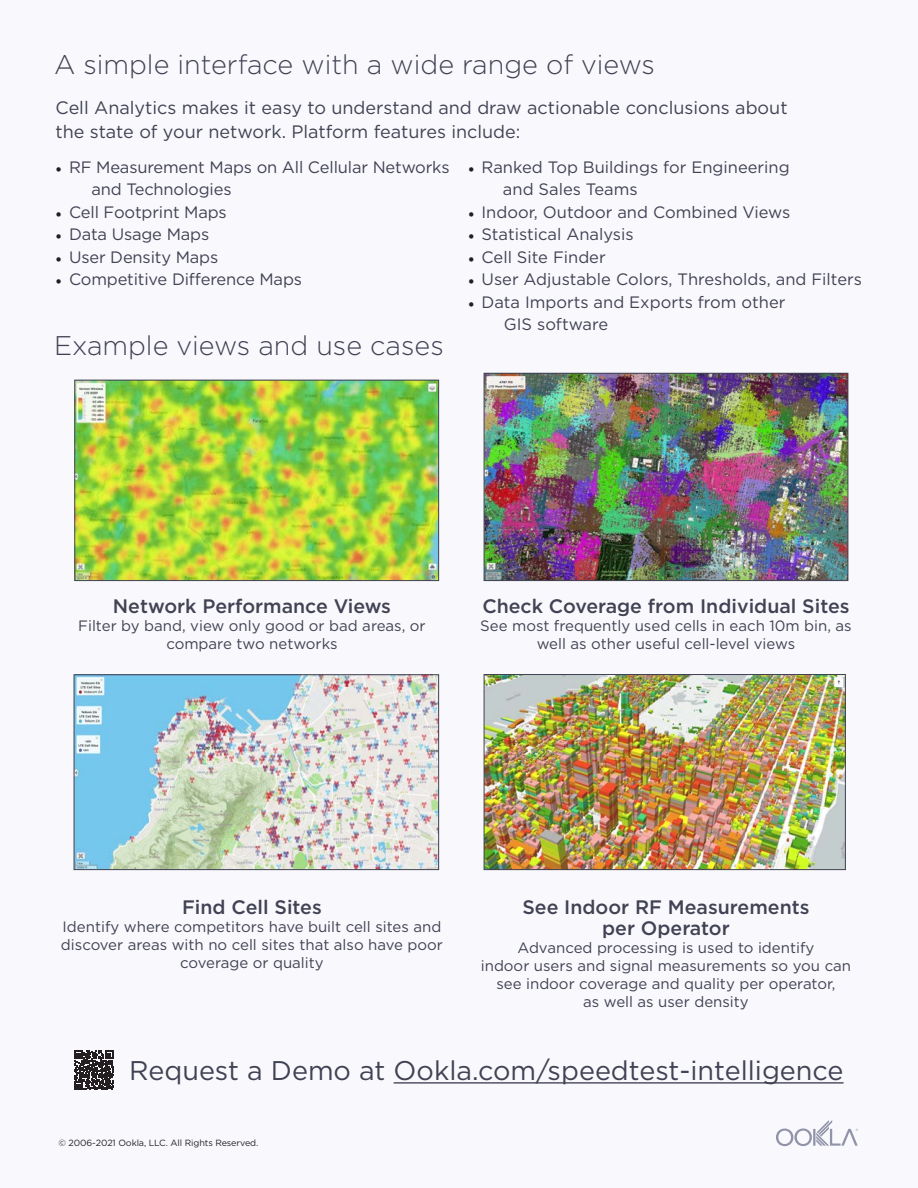
<style>
.page{position:relative;width:918px;height:1188px;background:#f9f9fd}
.page>*{position:absolute;margin:0;border:0;box-sizing:border-box;transform-origin:0 0}
.t1{font:300 27px "Gotham";color:#414253}
.t2{font:27px "Gotham";color:#414253}
.t3{font:500 19.5px "Gotham";color:#414253}
.t4{font:18px/24px "Gotham";color:#414253}
.t5{font:16.5px/22.5px "Gotham";color:#414253}
.t6{font:15px/18px "Gotham";color:#414253;text-align:center}
.t7{font:9px "Gotham";letter-spacing:-.01em;color:#241f21}
.s1{font-family:"Minion Pro";color:#231f20}
</style>
<div class="page">
<img style="left:486px;top:375px;width:360px;height:204px">
<div style="left:484px;top:373px;width:364px;height:208px;border:1px solid #414253"></div>
<img style="left:76px;top:382px;width:361px;height:197px">
<div style="left:74px;top:380px;width:365px;height:201px;border:1px solid #414253"></div>
<img style="left:76px;top:676px;width:361px;height:192px">
<div style="left:74px;top:674px;width:365px;height:196px;border:1px solid #414253"></div>
<img style="left:486px;top:676px;width:358px;height:192px">
<div style="left:484px;top:674px;width:362px;height:196px;border:1px solid #414253"></div>
<svg style="left:776px;top:1120px;width:82px;height:26px"></svg>
<svg style="left:74px;top:1051px;width:39px;height:39px"></svg>
<hr style="left:394px;top:1082px;width:450px;height:2px;background:#414253">
<p class="t1" style="left:54px;top:47px;width:603px">A simple interface with a wide range of views</p>
<p class="t4" style="left:56px;top:95px;width:734px">Cell Analytics makes it easy to understand and draw actionable conclusions about the state of your network. Platform features include:</p>
<p class="t5" style="left:91px;top:155px;width:360px;text-indent:-36px"><span class="s1">•</span> RF Measurement Maps on All Cellular Networks and Technologies</p>
<p class="t5" style="left:56px;top:200px;width:173px"><span class="s1">•</span> Cell Footprint Maps</p>
<p class="t5" style="left:56px;top:223px;width:155px"><span class="s1">•</span> Data Usage Maps</p>
<p class="t5" style="left:56px;top:245px;width:164px"><span class="s1">•</span> User Density Maps</p>
<p class="t5" style="left:56px;top:268px;width:248px"><span class="s1">•</span> Competitive Difference Maps</p>
<p class="t1" style="left:54px;top:329px;width:391px">Example views and use cases</p>
<p class="t5" style="left:503px;top:155px;width:288px;text-indent:-35px"><span class="s1">•</span> Ranked Top Buildings for Engineering and Sales Teams</p>
<p class="t5" style="left:468px;top:200px;width:324px"><span class="s1">•</span> Indoor, Outdoor and Combined Views</p>
<p class="t5" style="left:468px;top:223px;width:167px"><span class="s1">•</span> Statistical Analysis</p>
<p class="t5" style="left:468px;top:245px;width:139px"><span class="s1">•</span> Cell Site Finder</p>
<p class="t5" style="left:468px;top:268px;width:396px"><span class="s1">•</span> User Adjustable Colors, Thresholds, and Filters</p>
<p class="t5" style="left:504px;top:290px;width:283px;text-indent:-36px"><span class="s1">•</span> Data Imports and Exports from other<br>GIS software</p>
<p class="t3" style="left:113px;top:593px;width:280px">Network Performance Views</p>
<p class="t6" style="left:78px;top:616px;width:349px">Filter by band, view only good or bad areas, or compare two networks</p>
<p class="t3" style="left:482px;top:593px;width:369px">Check Coverage from Individual Sites</p>
<p class="t6" style="left:480px;top:616px;width:373px">See most frequently used cells in each 10m bin, as well as other useful cell-level views</p>
<p class="t3" style="left:182px;top:894px;width:141px">Find Cell Sites</p>
<p class="t6" style="left:61px;top:917px;width:384px">Identify where competitors have built cell sites and discover areas with no cell sites that also have poor coverage or quality</p>
<p class="t3" style="left:522px;top:894px;width:289px">See Indoor RF Measurements</p>
<p class="t3" style="left:602px;top:915px;width:129px">per Operator</p>
<p class="t6" style="left:518px;top:938px;width:298px">Advanced processing is used to identify</p>
<p class="t6" style="left:481px;top:956px;width:372px">indoor users and signal measurements so you can see indoor coverage and quality per operator,</p>
<p class="t6" style="left:583px;top:992px;width:167px">as well as user density</p>
<p class="t2" style="left:129px;top:1053px;width:716px">Request a Demo at Ookla.com/speedtest-intelligence</p>
<p class="t7" style="left:58px;top:1137px;width:201px">© 2006-2021 Ookla, LLC. All Rights Reserved.</p>
</div>
